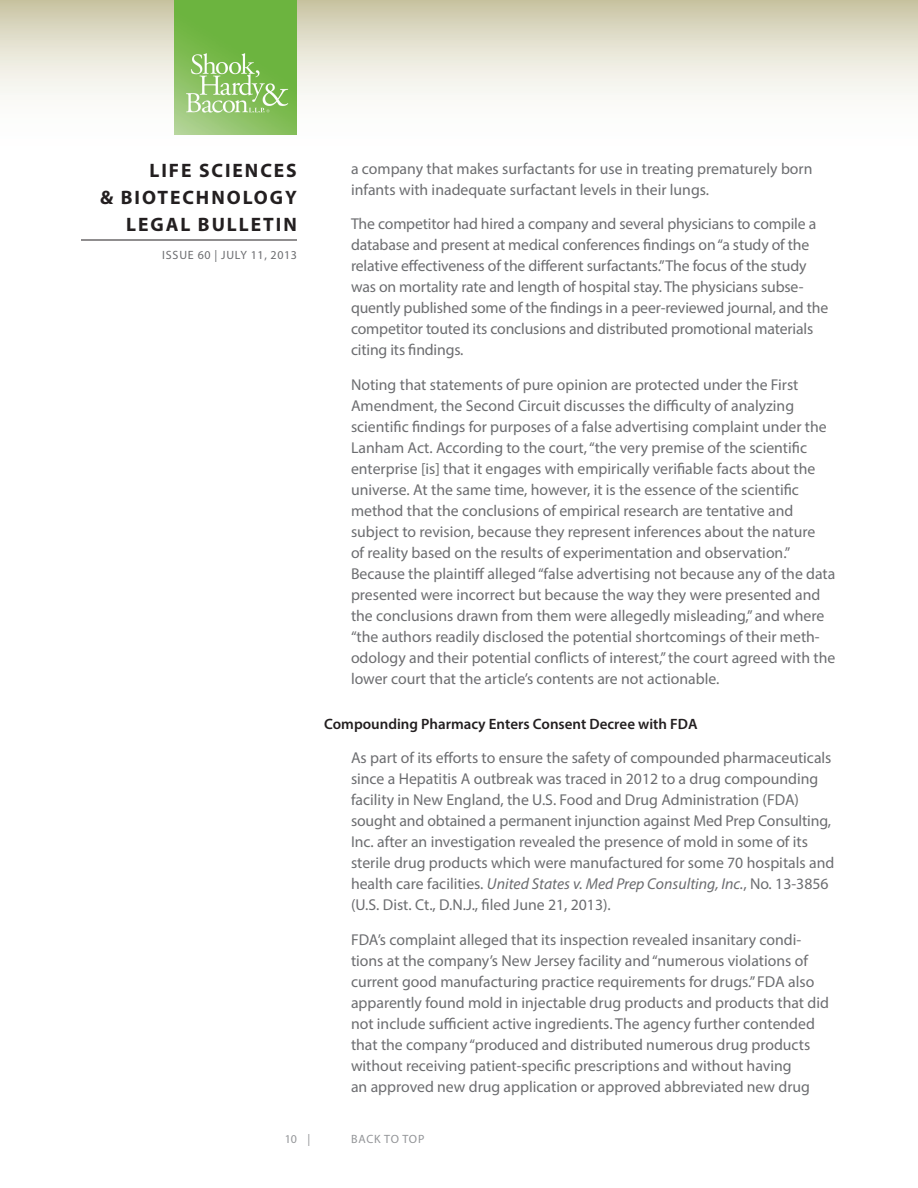
<style>
.page{position:relative;width:918px;height:1188px;background:#fff}
.page>*{position:absolute;margin:0;border:0;box-sizing:border-box;transform-origin:0 0}
.t1{font:700 19.5px/27px "Myriad Pro";letter-spacing:.1em;color:#231f20;text-align:right}
.Body{font:15.75px/21px "Myriad Pro";color:#6c6d70}
.Subhead{font:600 15px "Myriad Pro";color:#231f20}
.t2{font:12px "Myriad Pro";letter-spacing:.06em;color:#6c6d70}
.t3{font:12px "Myriad Pro";letter-spacing:.055em;color:#939598}
.s1{font-style:italic}
</style>
<div class="page">
<svg style="left:0;top:0;width:918px;height:135px"></svg>
<hr style="left:81px;top:240px;width:216px;height:1px;background:#231f20">
<img style="left:175px;top:0;width:122px;height:135px">
<p class="t1" style="left:100px;top:156px;width:198px">LIFE SCIENCES<br>&amp; BIOTECHNOLOGY<br>LEGAL BULLETIN</p>
<p class="t2" style="left:162px;top:248px;width:136px">ISSUE 60 | JULY 11, 2013</p>
<p class="Body" style="left:351px;top:158px;width:463px">a company that makes surfactants for use in treating prematurely born infants with inadequate surfactant levels in their lungs.</p>
<p class="Body" style="left:351px;top:213px;width:479px">The competitor had hired a company and several physicians to compile a database and present at medical conferences findings on “a study of the relative effectiveness of the different surfactants.” The focus of the study was on mortality rate and length of hospital stay. The physicians subse&shy;quently published some of the findings in a peer-reviewed journal, and the competitor touted its conclusions and distributed promotional materials citing its findings.</p>
<p class="Body" style="left:351px;top:374px;width:486px">Noting that statements of pure opinion are protected under the First Amendment, the Second Circuit discusses the difficulty of analyzing scientific findings for purposes of a false advertising complaint under the Lanham Act. According to the court, “the very premise of the scientific enterprise [is] that it engages with empirically verifiable facts about the universe. At the same time, however, it is the essence of the scientific method that the conclusions of empirical research are tentative and subject to revision, because they represent inferences about the nature<br>of reality based on the results of experimentation and observation.” Because the plaintiff alleged “false advertising not because any of the data presented were incorrect but because the way they were presented and the conclusions drawn from them were allegedly misleading,” and where “the authors readily disclosed the potential shortcomings of their meth&shy;odology and their potential conflicts of interest,” the court agreed with the lower court that the article’s contents are not actionable.</p>
<p class="Subhead" style="left:324px;top:714px;width:375px">Compounding Pharmacy Enters Consent Decree with FDA</p>
<p class="Body" style="left:351px;top:747px;width:485px">As part of its efforts to ensure the safety of compounded pharmaceuticals since a Hepatitis A outbreak was traced in 2012 to a drug compounding facility in New England, the U.S. Food and Drug Administration (FDA) sought and obtained a permanent injunction against Med Prep Consulting, Inc. after an investigation revealed the presence of mold in some of its sterile drug products which were manufactured for some 70 hospitals and health care facilities. <span class="s1">United States v. Med Prep Consulting, Inc.</span>, No. 13-3856 (U.S. Dist. Ct., D.N.J., filed June 21, 2013).</p>
<p class="Body" style="left:351px;top:929px;width:479px">FDA’s complaint alleged that its inspection revealed insanitary condi&shy;tions at the company’s New Jersey facility and “numerous violations of current good manufacturing practice requirements for drugs.” FDA also apparently found mold in injectable drug products and products that did not include sufficient active ingredients. The agency further contended that the company “produced and distributed numerous drug products without receiving patient-specific prescriptions and without having<br>an approved new drug application or approved abbreviated new drug</p>
<p class="t3" style="left:285px;top:1132px;width:27px">10 |</p>
<p class="t3" style="left:351px;top:1132px;width:75px">BACK TO TOP</p>
</div>
